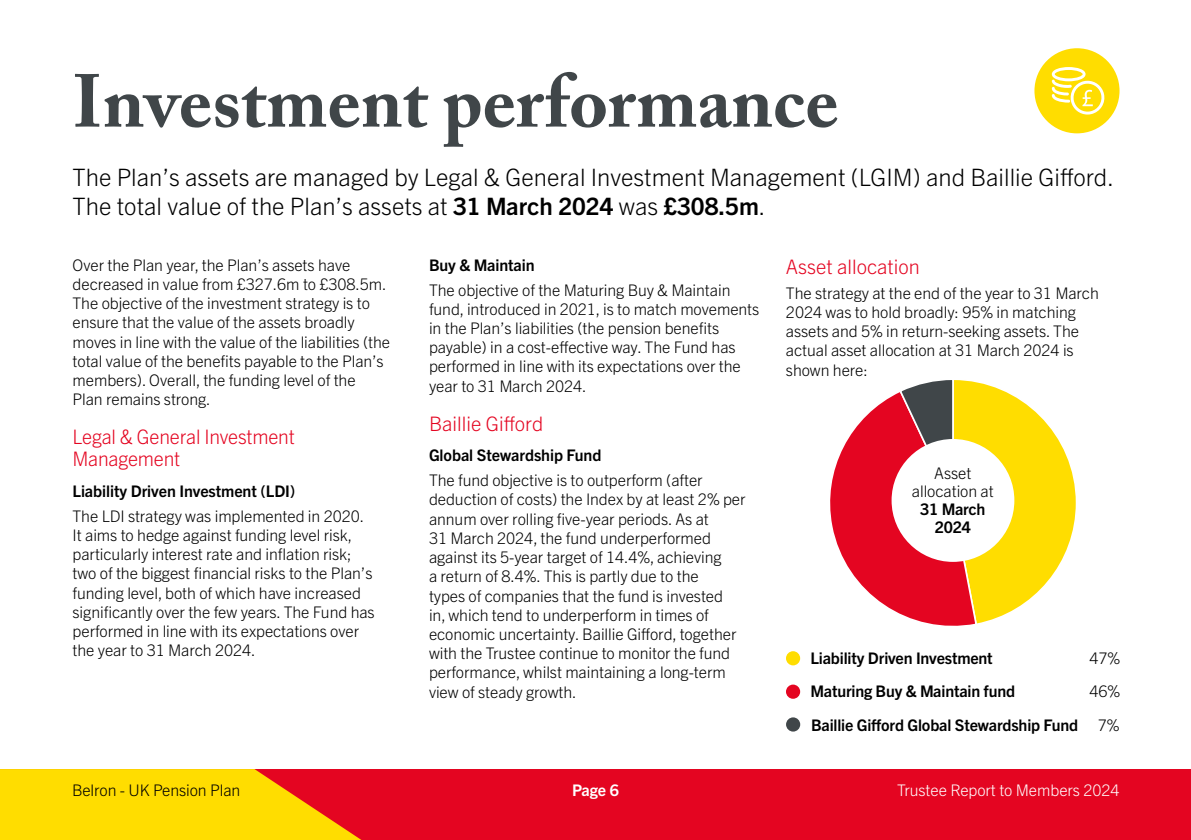
<style>
.page{position:relative;width:1191px;height:840px;background:#fff}
.page>*{position:absolute;margin:0;border:0;box-sizing:border-box;transform-origin:0 0}
.t1{font:700 74px "Adobe Caslon Pro";color:#404649}
.t2{font:300 24px/28.8px "Trade Gothic Next LT Pro";color:#000}
.t3{font:300 20px/22px "Trade Gothic Next LT Pro";letter-spacing:-.01em;color:#e40521}
.t4{font:300 16px/19.2px "Trade Gothic Next LT Pro";letter-spacing:-.005em;color:#000}
.t5{font:700 16px/33.4px "Trade Gothic Next LT Pro";letter-spacing:-.01em;color:#000;text-align:right}
.t6{font:300 16px "Trade Gothic Next LT Pro";letter-spacing:-.005em;color:#fff}
.t7{font:700 16px "Trade Gothic Next LT Pro";color:#fff}
.s1{font-weight:700}
.s2{font-weight:300}
</style>
<div class="page">
<div style="left:0;top:768px;width:1191px;height:71px;background:#e40521"></div>
<svg style="left:0;top:768px;width:361px;height:71px;background:#fbbd08"></svg>
<div style="left:1034px;top:48px;width:85px;height:85px;background:#fd0;border-radius:50%"></div>
<svg style="left:1051px;top:67px;width:54px;height:47px"></svg>
<div style="left:786px;top:650px;width:14px;height:15px;background:#fd0;border-radius:50%"></div>
<div style="left:786px;top:684px;width:14px;height:14px;background:#e40521;border-radius:50%"></div>
<div style="left:786px;top:717px;width:14px;height:14px;background:#404649;border-radius:50%"></div>
<svg style="left:830px;top:380px;width:246px;height:246px"></svg>
<div style="left:893px;top:441px;width:119px;height:118px;background:#fff;border-radius:50%"></div>
<div style="left:891px;top:439px;width:123px;height:122px;border:4px solid #fff;border-radius:50%"></div>
<h1 class="t1" style="left:72px;top:58px;width:768px">Investment performance</h1>
<h2 class="t2" style="left:73px;top:161px;width:1043px">The Plan’s assets are managed by Legal &amp; General Investment Management (LGIM) and Baillie Gifford.<br>The total value of the Plan’s assets at <span class="s1">31 March 2024</span> was <span class="s1">£308.5m</span>.</h2>
<p class="t4" style="left:73px;top:254px;width:319px">Over the Plan year, the Plan’s assets have decreased in value from £327.6m to £308.5m.<br>The objective of the investment strategy is to ensure that the value of the assets broadly moves in line with the value of the liabilities (the total value of the benefits payable to the Plan’s members). Overall, the funding level of the<br>Plan remains strong.</p>
<p class="t3" style="left:73px;top:424px;width:224px">Legal &amp; General Investment<br>Management</p>
<p class="t5" style="left:73px;top:473px;width:224px">Liability Driven Investment (LDI)</p>
<p class="t4" style="left:73px;top:505px;width:304px">The LDI strategy was implemented in 2020.<br>It aims to hedge against funding level risk, particularly interest rate and inflation risk; two of the biggest financial risks to the Plan’s funding level, both of which have increased significantly over the few years. The Fund has performed in line with its expectations over the year to 31 March 2024.</p>
<p class="t5" style="left:429px;top:247px;width:107px">Buy &amp; Maintain</p>
<p class="t4" style="left:429px;top:279px;width:332px">The objective of the Maturing Buy &amp; Maintain fund, introduced in 2021, is to match movements in the Plan’s liabilities (the pension benefits payable) in a cost-effective way. The Fund has performed in line with its expectations over the year to 31 March 2024.</p>
<p class="t3" style="left:429px;top:411px;width:116px">Baillie Gifford</p>
<p class="t5" style="left:429px;top:437px;width:174px">Global Stewardship Fund</p>
<p class="t4" style="left:429px;top:469px;width:318px">The fund objective is to outperform (after deduction of costs) the Index by at least 2% per annum over rolling five-year periods. As at<br>31 March 2024, the fund underperformed against its 5-year target of 14.4%, achieving<br>a return of 8.4%. This is partly due to the<br>types of companies that the fund is invested<br>in, which tend to underperform in times of economic uncertainty. Baillie Gifford, together with the Trustee continue to monitor the fund performance, whilst maintaining a long-term view of steady growth.</p>
<p class="t3" style="left:786px;top:254px;width:135px">Asset allocation</p>
<p class="t4" style="left:786px;top:282px;width:314px">The strategy at the end of the year to 31 March 2024 was to hold broadly: 95% in matching assets and 5% in return-seeking assets. The actual asset allocation at 31 March 2024 is shown here:</p>
<p class="t4" style="left:912px;top:462px;width:83px;line-height:18px;text-align:center">Asset allocation at</p>
<p class="t5" style="left:920px;top:498px;width:67px;line-height:18px;text-align:center">31 March<br>2024</p>
<p class="t5" style="left:810px;top:640px;width:184px">Liability Driven Investment</p>
<p class="t4" style="left:1089px;top:647px;width:32px">47%</p>
<p class="t5" style="left:810px;top:673px;width:206px">Maturing Buy &amp; Maintain fund</p>
<p class="t5" style="left:811px;top:673px;width:310px"><span class="s2">46%<br></span>Baillie Gifford Global Stewardship Fund <span class="s2">7%</span></p>
<p class="t4" style="left:72px;top:778px;width:170px">Belron - UK Pension Plan</p>
<p class="t7" style="left:572px;top:778px;width:48px">Page 6</p>
<p class="t6" style="left:897px;top:778px;width:224px">Trustee Report to Members 2024</p>
</div>
